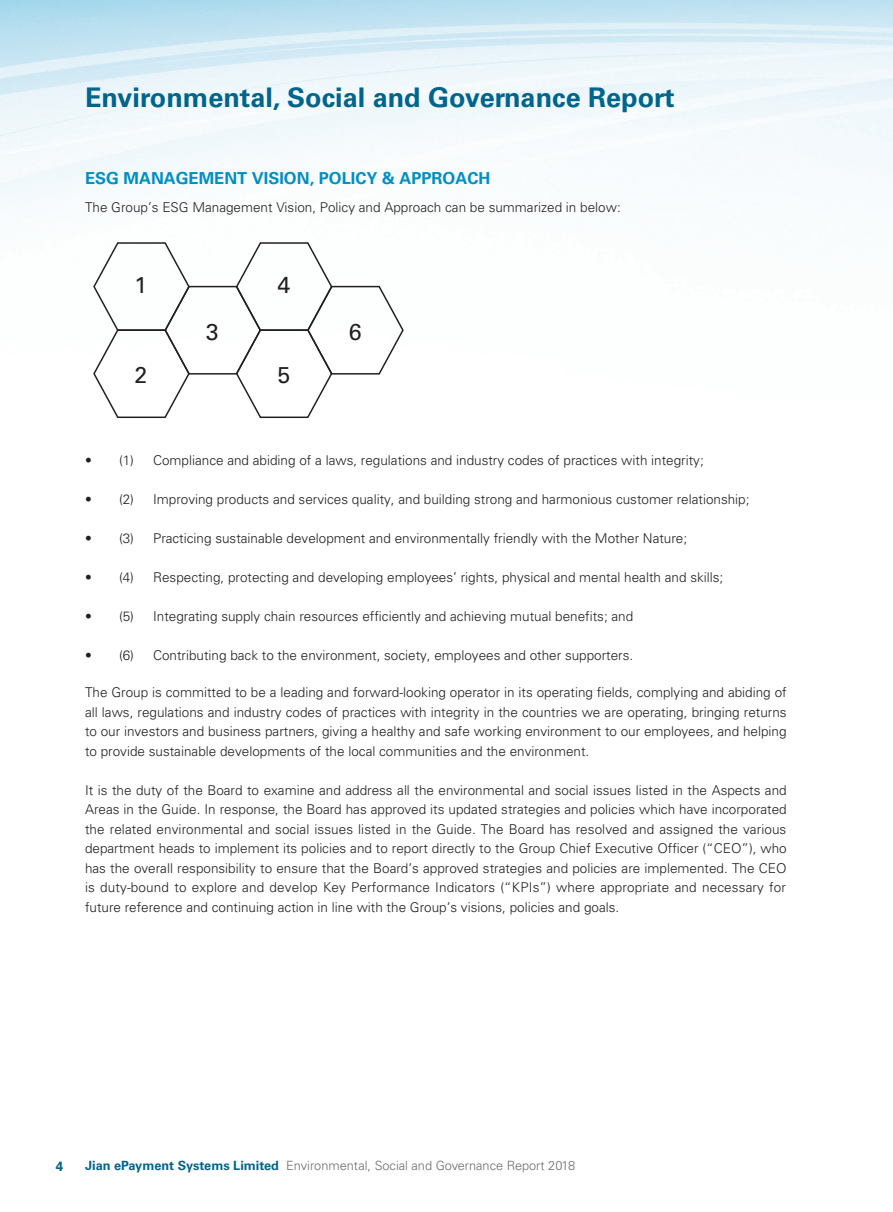
<style>
.page{position:relative;width:893px;height:1212px;background:#fff}
.page>*{position:absolute;margin:0;border:0;box-sizing:border-box;transform-origin:0 0}
.t1{font:700 27px "Univers LT Std";color:#00648b}
.t2{font:22.95px "Univers LT Std";color:#231f20}
._01_H1{font:700 16.5px "Univers LT Std";color:#008fc5}
._00_txt{font:300 13.5px/19.5px "Univers LT Std";color:#231f20;text-align:justify}
.t3{font:700 13.5px "Univers LT Std";color:#00648b}
.t4{font:300 12.75px "Univers LT Std";color:#6c6d70}
.s1{font-weight:700;color:#00648b}
</style>
<div class="page">
<svg style="left:92px;top:241px;width:312px;height:178px"></svg>
<h1 class="t1" style="left:85px;top:82px;width:591px">Environmental, Social and Governance Report</h1>
<p class="_01_H1" style="left:85px;top:168px;width:407px">ESG MANAGEMENT VISION, POLICY &amp; APPROACH</p>
<p class="_00_txt" style="left:85px;top:197px;width:537px">The Group’s ESG Management Vision, Policy and Approach can be summarized in below:</p>
<p class="t2" style="left:135px;top:271px;width:14px">1</p>
<p class="t2" style="left:278px;top:271px;width:14px">4</p>
<p class="t2" style="left:206px;top:318px;width:14px">3</p>
<p class="t2" style="left:349px;top:318px;width:14px">6</p>
<p class="t2" style="left:135px;top:361px;width:14px">2</p>
<p class="t2" style="left:278px;top:361px;width:14px">5</p>
<p class="_00_txt" style="left:85px;top:451px;width:8px">•</p>
<p class="_00_txt" style="left:119px;top:451px;width:17px">(1)</p>
<p class="_00_txt" style="left:153px;top:451px;width:552px">Compliance and abiding of a laws, regulations and industry codes of practices with integrity;</p>
<p class="_00_txt" style="left:85px;top:490px;width:8px">•</p>
<p class="_00_txt" style="left:119px;top:490px;width:17px">(2)</p>
<p class="_00_txt" style="left:153px;top:490px;width:598px">Improving products and services quality, and building strong and harmonious customer relationship;</p>
<p class="_00_txt" style="left:85px;top:529px;width:8px">•</p>
<p class="_00_txt" style="left:119px;top:529px;width:17px">(3)</p>
<p class="_00_txt" style="left:153px;top:529px;width:536px">Practicing sustainable development and environmentally friendly with the Mother Nature;</p>
<p class="_00_txt" style="left:85px;top:568px;width:8px">•</p>
<p class="_00_txt" style="left:119px;top:568px;width:17px">(4)</p>
<p class="_00_txt" style="left:153px;top:568px;width:572px">Respecting, protecting and developing employees’ rights, physical and mental health and skills;</p>
<p class="_00_txt" style="left:85px;top:607px;width:8px">•</p>
<p class="_00_txt" style="left:119px;top:607px;width:17px">(5)</p>
<p class="_00_txt" style="left:153px;top:607px;width:482px">Integrating supply chain resources efficiently and achieving mutual benefits; and</p>
<p class="_00_txt" style="left:85px;top:646px;width:8px">•</p>
<p class="_00_txt" style="left:119px;top:646px;width:17px">(6)</p>
<p class="_00_txt" style="left:153px;top:646px;width:482px">Contributing back to the environment, society, employees and other supporters.</p>
<p class="_00_txt" style="left:85px;top:682px;width:703px">The Group is committed to be a leading and forward-looking operator in its operating fields, complying and abiding of all laws, regulations and industry codes of practices with integrity in the countries we are operating, bringing returns to our investors and business partners, giving a healthy and safe working environment to our employees, and helping to provide sustainable developments of the local communities and the environment.</p>
<p class="_00_txt" style="left:85px;top:780px;width:703px">It is the duty of the Board to examine and address all the environmental and social issues listed in the Aspects and Areas in the Guide. In response, the Board has approved its updated strategies and policies which have incorporated the related environmental and social issues listed in the Guide. The Board has resolved and assigned the various department heads to implement its policies and to report directly to the Group Chief Executive Officer (“CEO”), who has the overall responsibility to ensure that the Board’s approved strategies and policies are implemented. The CEO is duty-bound to explore and develop Key Performance Indicators (“KPIs”) where appropriate and necessary for future reference and continuing action in line with the Group’s visions, policies and goals.</p>
<p class="t3" style="left:56px;top:1158px;width:9px">4</p>
<p class="t4" style="left:85px;top:1158px;width:492px"><span class="s1">Jian ePayment Systems Limited</span> Environmental, Social and Governance Report 2018</p>
</div>
